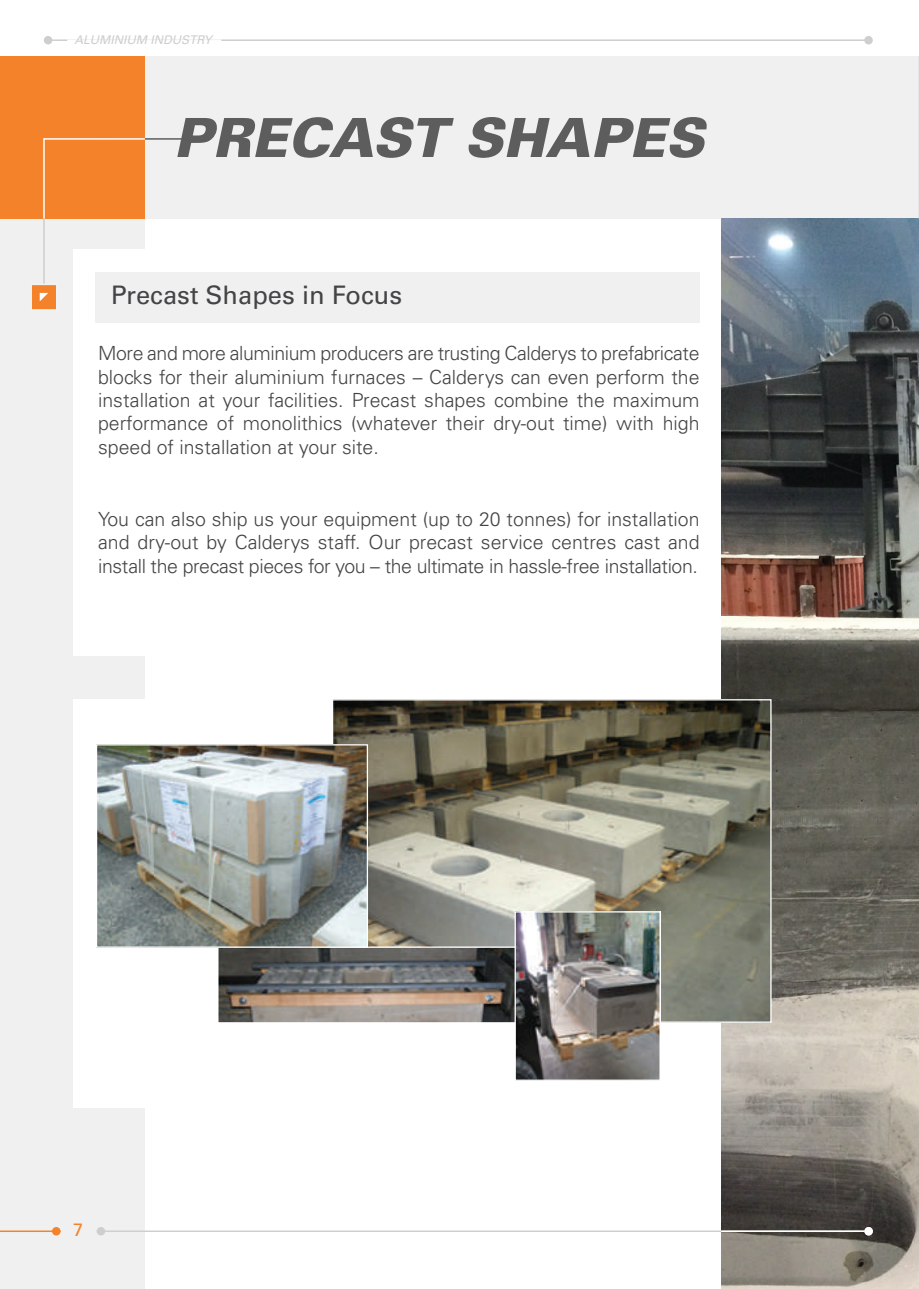
<style>
.page{position:relative;width:919px;height:1289px;background:#fff}
.page>*{position:absolute;margin:0;border:0;box-sizing:border-box;transform-origin:0 0}
.t1{font:italic 900 54px "Univers LT Std";color:#5d5d5d}
.t2{font:25.5px "Univers LT Std";color:#434445}
.t3{font:300 19.5px/23.4px "Univers LT Std";letter-spacing:-.01em;color:#434445;text-align:justify}
.t4{font:18px "Univers LT Std";color:#f4822a}
.t5{font:italic 12px "Univers LT Std";color:#cdcece}
</style>
<div class="page">
<div style="left:0;top:201px;width:145px;height:1087px;background:#f0f0f0"></div>
<hr style="left:0;top:1230px;width:61px;height:1px;background:#f4822a">
<svg style="left:52px;top:1226px;width:9px;height:9px"></svg>
<hr style="left:46px;top:39px;width:823px;height:2px;background:#cdcece">
<div style="left:864px;top:36px;width:8px;height:8px;background:#cdcece;border-radius:50%"></div>
<div style="left:43px;top:36px;width:10px;height:9px;background:#cdcece;border-radius:4px"></div>
<hr style="left:67px;top:39px;width:154px;height:2px;background:#fff">
<div style="left:0;top:56px;width:918px;height:163px;background:#f0f0f0"></div>
<div style="left:0;top:56px;width:145px;height:163px;background:#f4822a"></div>
<svg style="left:43px;top:138px;width:102px;height:81px"></svg>
<hr style="left:43px;top:219px;width:2px;height:76px;background:#cdcece">
<hr style="left:145px;top:138px;width:37px;height:2px;background:#5d5d5d">
<img style="left:721px;top:219px;width:197px;height:1069px">
<hr style="left:918px;top:56px;width:1px;height:163px;background:#cdcece">
<div style="left:73px;top:249px;width:440px;height:406px;background:#fff"></div>
<div style="left:73px;top:699px;width:440px;height:408px;background:#fff"></div>
<div style="left:95px;top:272px;width:605px;height:50px;background:#f0f0f0"></div>
<div style="left:30px;top:284px;width:27px;height:27px;background:#f4822a;border:2px solid #f1f3f3"></div>
<svg style="left:40px;top:293px;width:8px;height:8px"></svg>
<hr style="left:97px;top:1230px;width:772px;height:1px;background:#cdcece">
<hr style="left:721px;top:1230px;width:148px;height:1px;background:#fff">
<div style="left:97px;top:1226px;width:8px;height:9px;background:#cdcece;border-radius:50%"></div>
<div style="left:864px;top:1226px;width:8px;height:9px;background:#fff;border-radius:50%"></div>
<img style="left:334px;top:701px;width:435px;height:319px">
<img style="left:219px;top:948px;width:295px;height:73px">
<div style="left:217px;top:946px;width:299px;height:77px;border:1px solid #fff"></div>
<img style="left:98px;top:746px;width:268px;height:199px">
<div style="left:96px;top:744px;width:272px;height:203px;border:1px solid #fff"></div>
<img style="left:516px;top:913px;width:143px;height:165px">
<div style="left:514px;top:911px;width:147px;height:169px;border:1px solid #fff"></div>
<p class="t5" style="left:75px;top:32px;width:139px">ALUMINIUM INDUSTRY</p>
<h1 class="t1" style="left:173px;top:104px;width:532px">PRECAST SHAPES</h1>
<h2 class="t2" style="left:111px;top:280px;width:292px">Precast Shapes in Focus</h2>
<p class="t3" style="left:98px;top:341px;width:603px">More and more aluminium producers are trusting Calderys to prefabricate blocks for their aluminium furnaces – Calderys can even perform the installation at your facilities. Precast shapes combine the maximum performance of monolithics (whatever their dry-out time) with high speed of installation at your site.</p>
<p class="t3" style="left:98px;top:507px;width:603px">You can also ship us your equipment (up to 20 tonnes) for installation and dry-out by Calderys staff. Our precast service centres cast and install the precast pieces for you – the ultimate in hassle-free installation.</p>
<p class="t4" style="left:73px;top:1219px;width:12px">7</p>
</div>
